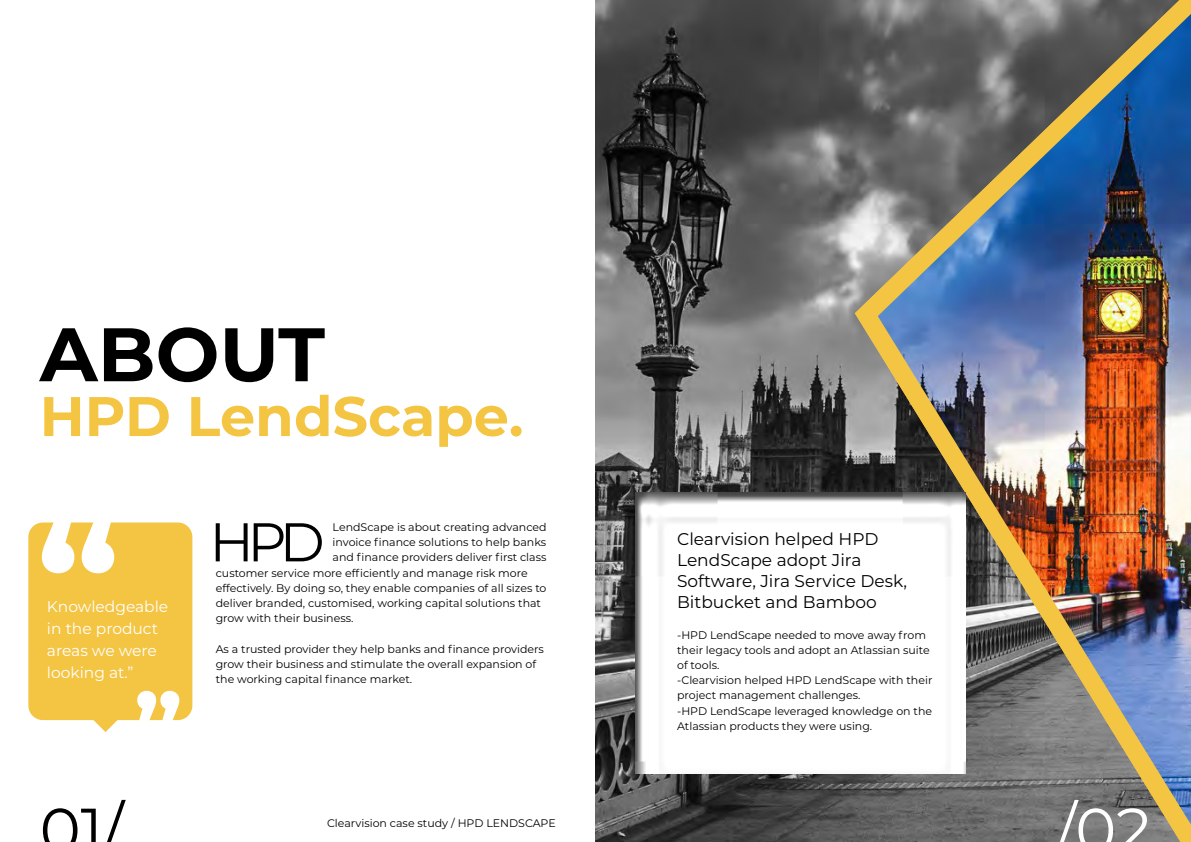
<style>
.page{position:relative;width:1191px;height:842px;background:#fff}
.page>*{position:absolute;margin:0;border:0;box-sizing:border-box;transform-origin:0 0}
.t1{font:700 75.7px "Montserrat";color:#000}
.t2{font:61.8px "Montserrat";color:#000}
.t3{font:61.8px "Montserrat";color:#fff}
.t4{font:700 55.7px "Montserrat";color:#f4c443}
.t5{font:54.4px "Montserrat";color:#000}
.t6{font:17px/21.2px "Montserrat";color:#000}
.t7{font:15.5px/22.2px "Montserrat";color:#fff}
.t8{font:11px/15.2px "Montserrat";color:#000}
</style>
<div class="page">
<img style="left:595px;top:0;width:248px;height:842px">
<div style="left:28px;top:522px;width:164px;height:198px;background:#f4c443;border-radius:15px"></div>
<svg style="left:42px;top:522px;width:72px;height:51px"></svg>
<svg style="left:137px;top:691px;width:42px;height:30px"></svg>
<img style="left:843px;top:0;width:348px;height:842px">
<div style="left:625px;top:484px;width:349px;height:290px;background:#000;opacity:.75"></div>
<svg style="left:90px;top:720px;width:31px;height:12px"></svg>
<h1 class="t1" style="left:40px;top:300px;width:287px">ABOUT</h1>
<h3 class="t4" style="left:40px;top:376px;width:485px">HPD LendScape.</h3>
<h3 class="t7" style="left:47px;top:594px;width:123px">Knowledgeable in the product areas we were looking at.”</h3>
<h3 class="t5" style="left:209px;top:505px;width:117px">HPD</h3>
<p class="t8" style="left:333px;top:519px;width:215px">LendScape is about creating advanced</p>
<p class="t8" style="left:333px;top:534px;width:215px">invoice finance solutions to help banks</p>
<p class="t8" style="left:333px;top:549px;width:215px">and finance providers deliver first class</p>
<p class="t8" style="left:216px;top:565px;width:313px">customer service more efficiently and manage risk more</p>
<p class="t8" style="left:216px;top:580px;width:332px">effectively. By doing so, they enable companies of all sizes to</p>
<p class="t8" style="left:216px;top:595px;width:327px">deliver branded, customised, working capital solutions that</p>
<p class="t8" style="left:216px;top:610px;width:139px">grow with their business.</p>
<p class="t8" style="left:216px;top:641px;width:330px">As a trusted provider they help banks and finance providers grow their business and stimulate the overall expansion of the working capital finance market.</p>
<h3 class="t6" style="left:677px;top:527px;width:231px">Clearvision helped HPD<br>LendScape adopt Jira<br>Software, Jira Service Desk,<br>Bitbucket and Bamboo</h3>
<p class="t8" style="left:677px;top:627px;width:257px">-HPD LendScape needed to move away from their legacy tools and adopt an Atlassian suite of tools.<br>-Clearvision helped HPD LendScape with their project management challenges.<br>-HPD LendScape leveraged knowledge on the Atlassian products they were using.</p>
<h2 class="t2" style="left:40px;top:787px;width:85px">01/</h2>
<h2 class="t3" style="left:1055px;top:787px;width:97px">/02</h2>
<p class="t8" style="left:327px;top:815px;width:230px">Clearvision case study / HPD LENDSCAPE</p>
</div>
